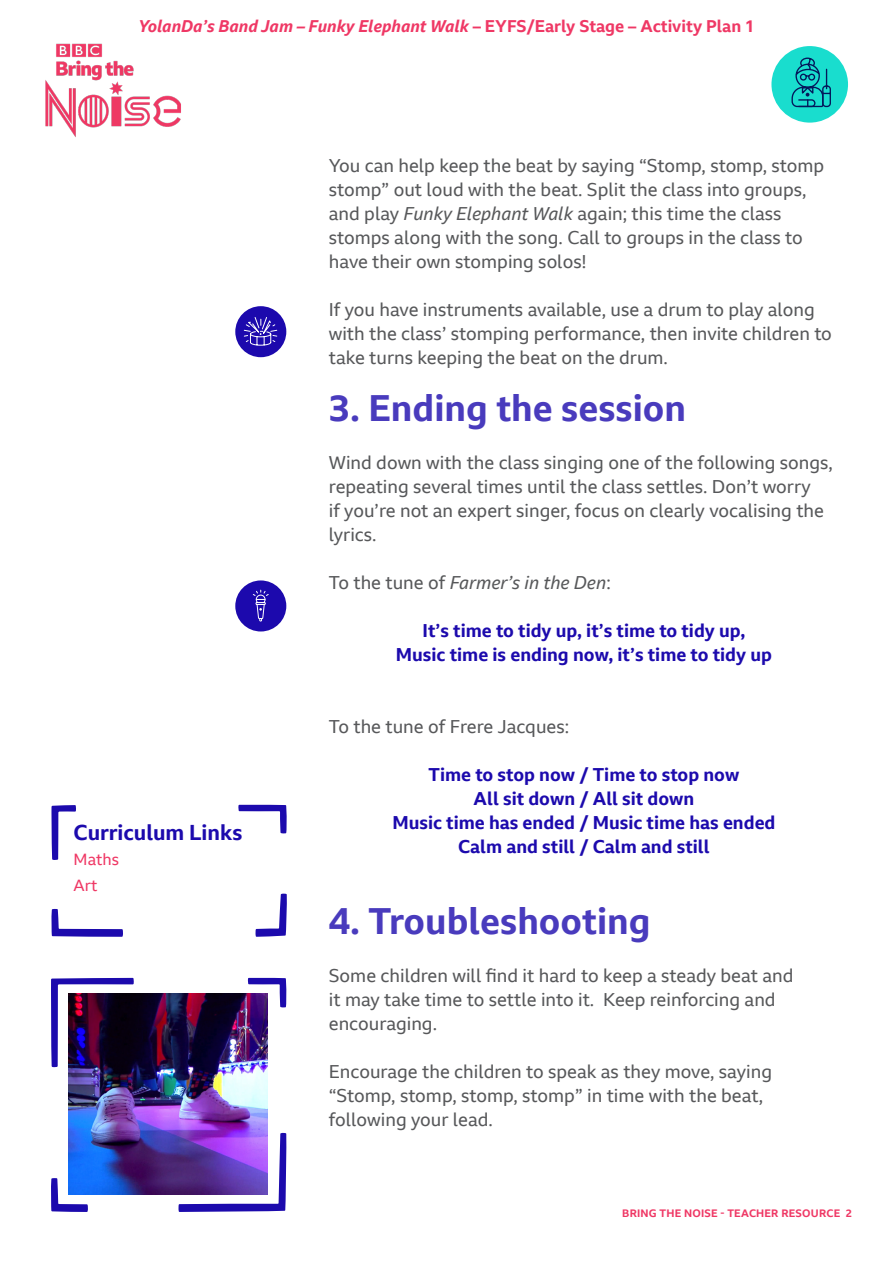
<style>
.page{position:relative;width:893px;height:1263px;background:#fff}
.page>*{position:absolute;margin:0;border:0;box-sizing:border-box;transform-origin:0 0}
.t1{font:700 36px "BBC Reith Sans";color:#493bbd}
.t2{font:700 21px "BBC Reith Sans";color:#1c0aad}
.t3{font:18px/24px "BBC Reith Sans";color:#57585a}
.t4{font:700 18px "BBC Reith Sans";color:#1c0aad}
.t5{font:italic 18px "BBC Reith Sans";color:#57585a}
.t6{font:italic 700 16.5px "BBC Reith Sans";color:#ef3865}
.t7{font:15.75px "BBC Reith Sans";color:#ef3865}
.t8{font:700 10.5px "BBC Reith Sans";letter-spacing:.02em;color:#ef3865}
.s1{font-style:normal}
.s2{font-style:italic}
</style>
<div class="page">
<div style="left:771px;top:46px;width:77px;height:77px;background:#19ddce;border-radius:50%"></div>
<svg style="left:791px;top:57px;width:40px;height:51px"></svg>
<img style="left:45px;top:43px;width:136px;height:94px">
<div style="left:235px;top:306px;width:51px;height:51px;background:#1c09ad;border-radius:50%"></div>
<svg style="left:243px;top:317px;width:35px;height:29px"></svg>
<div style="left:235px;top:580px;width:51px;height:51px;background:#1c09ad;border-radius:50%"></div>
<svg style="left:252px;top:589px;width:17px;height:42px"></svg>
<svg style="left:51px;top:805px;width:25px;height:55px"></svg>
<svg style="left:255px;top:893px;width:32px;height:44px"></svg>
<svg style="left:238px;top:805px;width:49px;height:28px"></svg>
<svg style="left:51px;top:909px;width:72px;height:28px"></svg>
<svg style="left:178px;top:1133px;width:109px;height:79px"></svg>
<svg style="left:51px;top:978px;width:83px;height:89px"></svg>
<svg style="left:51px;top:1178px;width:37px;height:34px"></svg>
<svg style="left:248px;top:978px;width:39px;height:29px"></svg>
<img style="left:68px;top:993px;width:199px;height:201px">
<p class="t6" style="left:138px;top:16px;width:618px">YolanDa’s Band Jam – Funky Elephant Walk <span class="s1">– EYFS/Early Stage – Activity Plan 1</span></p>
<p class="t2" style="left:74px;top:819px;width:170px">Curriculum Links</p>
<p class="t7" style="left:74px;top:850px;width:47px">Maths</p>
<p class="t7" style="left:74px;top:875px;width:25px">Art</p>
<p class="t3" style="left:329px;top:153px;width:497px">You can help keep the beat by saying “Stomp, stomp, stomp stomp” out loud with the beat. Split the class into groups, and play <span class="s2">Funky Elephant Walk</span> again; this time the class stomps along with the song. Call to groups in the class to have their own stomping solos!</p>
<p class="t3" style="left:329px;top:297px;width:505px">If you have instruments available, use a drum to play along with the class’ stomping performance, then invite children to take turns keeping the beat on the drum.</p>
<p class="t1" style="left:329px;top:385px;width:359px">3. Ending the session</p>
<p class="t3" style="left:329px;top:450px;width:506px">Wind down with the class singing one of the following songs, repeating several times until the class settles. Don’t worry<br>if you’re not an expert singer, focus on clearly vocalising the lyrics.</p>
<p class="t5" style="left:329px;top:571px;width:283px"><span class="s1">To the tune of</span> Farmer’s in the Den<span class="s1">:</span></p>
<p class="t4" style="left:423px;top:619px;width:324px">It’s time to tidy up, it’s time to tidy up,</p>
<p class="t4" style="left:396px;top:643px;width:378px">Music time is ending now, it’s time to tidy up</p>
<p class="t3" style="left:329px;top:714px;width:242px">To the tune of Frere Jacques:</p>
<p class="t4" style="left:429px;top:763px;width:312px">Time to stop now / Time to stop now</p>
<p class="t4" style="left:474px;top:787px;width:222px">All sit down / All sit down</p>
<p class="t4" style="left:392px;top:811px;width:385px">Music time has ended / Music time has ended</p>
<p class="t4" style="left:458px;top:835px;width:253px">Calm and still / Calm and still</p>
<p class="t1" style="left:329px;top:898px;width:323px">4. Troubleshooting</p>
<p class="t3" style="left:329px;top:963px;width:466px">Some children will find it hard to keep a steady beat and it may take time to settle into it. Keep reinforcing and encouraging.</p>
<p class="t3" style="left:329px;top:1059px;width:445px">Encourage the children to speak as they move, saying “Stomp, stomp, stomp, stomp” in time with the beat, following your lead.</p>
<p class="t8" style="left:622px;top:1207px;width:231px">BRING THE NOISE - TEACHER RESOURCE 2</p>
</div>
